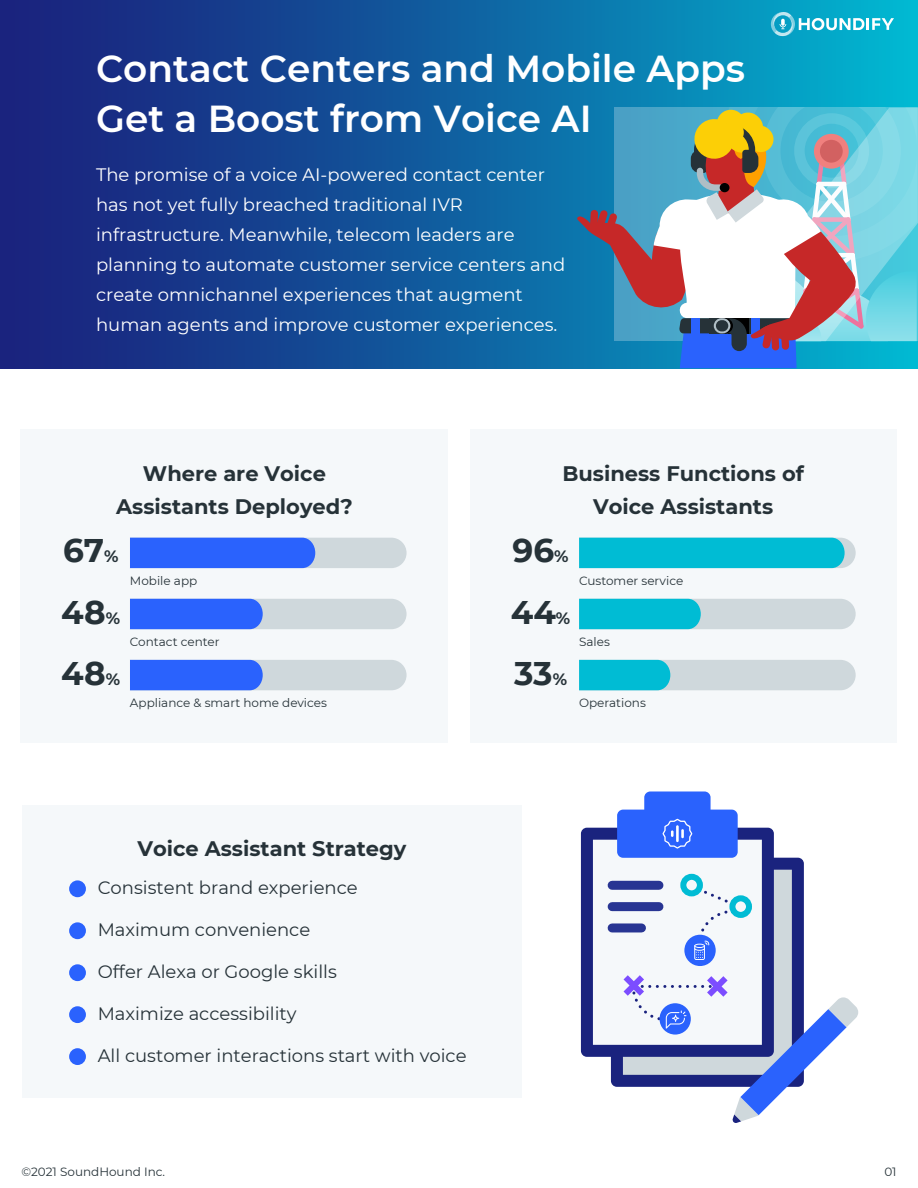
<style>
.page{position:relative;width:918px;height:1188px;background:#fff}
.page>*{position:absolute;margin:0;border:0;box-sizing:border-box;transform-origin:0 0}
.t1{font:600 37.5px/49.5px "Montserrat";color:#fff}
.t2{font:700 32.7px/61.1px "Montserrat";color:#263238;text-align:justify}
.t3{font:700 21px/33px "Montserrat";color:#263238;text-align:center}
.t4{font:18px/30px "Montserrat";color:#fff}
.t5{font:18px "Montserrat";color:#263238}
.t6{font:12px "Montserrat";color:#263238}
.s1{font-size:16.35px}
</style>
<div class="page">
<div style="left:0;top:0;width:918px;height:368px;background:linear-gradient(to right,#1c1777,#02b3cf)"></div>
<div style="left:21px;top:430px;width:427px;height:313px;background:#f5f8fa"></div>
<div style="left:470px;top:430px;width:427px;height:313px;background:#f5f8fa"></div>
<div style="left:22px;top:805px;width:500px;height:293px;background:#f5f8fa"></div>
<svg style="left:771px;top:12px;width:123px;height:24px;background:#3fbdd6"></svg>
<svg style="left:130px;top:599px;width:277px;height:30px;background:#82a1eb"></svg>
<svg style="left:130px;top:538px;width:277px;height:30px;background:#628af2"></svg>
<svg style="left:130px;top:660px;width:277px;height:30px;background:#82a1eb"></svg>
<svg style="left:579px;top:599px;width:277px;height:30px;background:#76ccd8"></svg>
<div style="left:579px;top:538px;width:277px;height:30px;background:#00bcd4"></div>
<svg style="left:579px;top:660px;width:277px;height:30px;background:#8dcfd9"></svg>
<div style="left:69px;top:880px;width:17px;height:17px;background:#2a62fd;border-radius:50%"></div>
<div style="left:69px;top:922px;width:17px;height:17px;background:#2a62fd;border-radius:50%"></div>
<div style="left:69px;top:1006px;width:17px;height:17px;background:#2a62fd;border-radius:50%"></div>
<div style="left:69px;top:964px;width:17px;height:17px;background:#2a62fd;border-radius:50%"></div>
<div style="left:69px;top:1048px;width:17px;height:17px;background:#2a62fd;border-radius:50%"></div>
<svg style="left:611px;top:858px;width:193px;height:229px;background:#7780ae"></svg>
<svg style="left:581px;top:828px;width:193px;height:229px;fill:#f5f8fa"></svg>
<div style="left:612px;top:902px;width:47px;height:9px;background:#283593"></div>
<div style="left:612px;top:881px;width:47px;height:9px;background:#283593"></div>
<div style="left:612px;top:923px;width:29px;height:9px;background:#283593"></div>
<div style="left:684px;top:935px;width:32px;height:31px;background:#2a62fd;border-radius:50%"></div>
<div style="left:729px;top:895px;width:23px;height:23px;border:6px solid #00bcd4;border-radius:50%"></div>
<div style="left:680px;top:874px;width:23px;height:22px;border:6px solid #00bcd4;border-radius:50%"></div>
<svg style="left:617px;top:791px;width:121px;height:67px;background:#4c7bfd"></svg>
<svg style="left:694px;top:888px;width:40px;height:72px"></svg>
<svg style="left:617px;top:969px;width:241px;height:154px"></svg>
<svg style="left:576px;top:108px;width:341px;height:260px"></svg>
<h1 class="t1" style="left:96px;top:43px;width:651px">Contact Centers and Mobile Apps<br>Get a Boost from Voice AI</h1>
<p class="t4" style="left:96px;top:159px;width:471px">The promise of a voice AI-powered contact center has not yet fully breached traditional IVR infrastructure. Meanwhile, telecom leaders are planning to automate customer service centers and create omnichannel experiences that augment human agents and improve customer experiences.</p>
<p class="t3" style="left:116px;top:456px;width:238px">Where are Voice<br>Assistants Deployed?</p>
<p class="t3" style="left:562px;top:456px;width:243px">Business Functions of<br>Voice Assistants</p>
<h2 class="t2" style="left:61px;top:519px;width:60px">67<span class="s1">% </span>48<span class="s1">% </span>48<span class="s1">%</span></h2>
<h2 class="t2" style="left:511px;top:519px;width:61px">96<span class="s1">% </span>44<span class="s1">% </span>33<span class="s1">%</span></h2>
<p class="t6" style="left:130px;top:573px;width:69px">Mobile app</p>
<p class="t6" style="left:130px;top:634px;width:91px">Contact center</p>
<p class="t6" style="left:579px;top:573px;width:106px">Customer service</p>
<p class="t6" style="left:579px;top:634px;width:32px">Sales</p>
<p class="t6" style="left:130px;top:695px;width:199px">Appliance &amp; smart home devices</p>
<p class="t6" style="left:579px;top:695px;width:68px">Operations</p>
<p class="t3" style="left:137px;top:831px;width:271px">Voice Assistant Strategy</p>
<p class="t5" style="left:98px;top:876px;width:262px">Consistent brand experience</p>
<p class="t5" style="left:98px;top:918px;width:214px">Maximum convenience</p>
<p class="t5" style="left:98px;top:960px;width:241px">Offer Alexa or Google skills</p>
<p class="t5" style="left:98px;top:1001px;width:200px">Maximize accessibility</p>
<p class="t5" style="left:98px;top:1043px;width:370px">All customer interactions start with voice</p>
<p class="t6" style="left:21px;top:1163px;width:145px">©2021 SoundHound Inc.</p>
<p class="t6" style="left:884px;top:1163px;width:14px">01</p>
</div>
